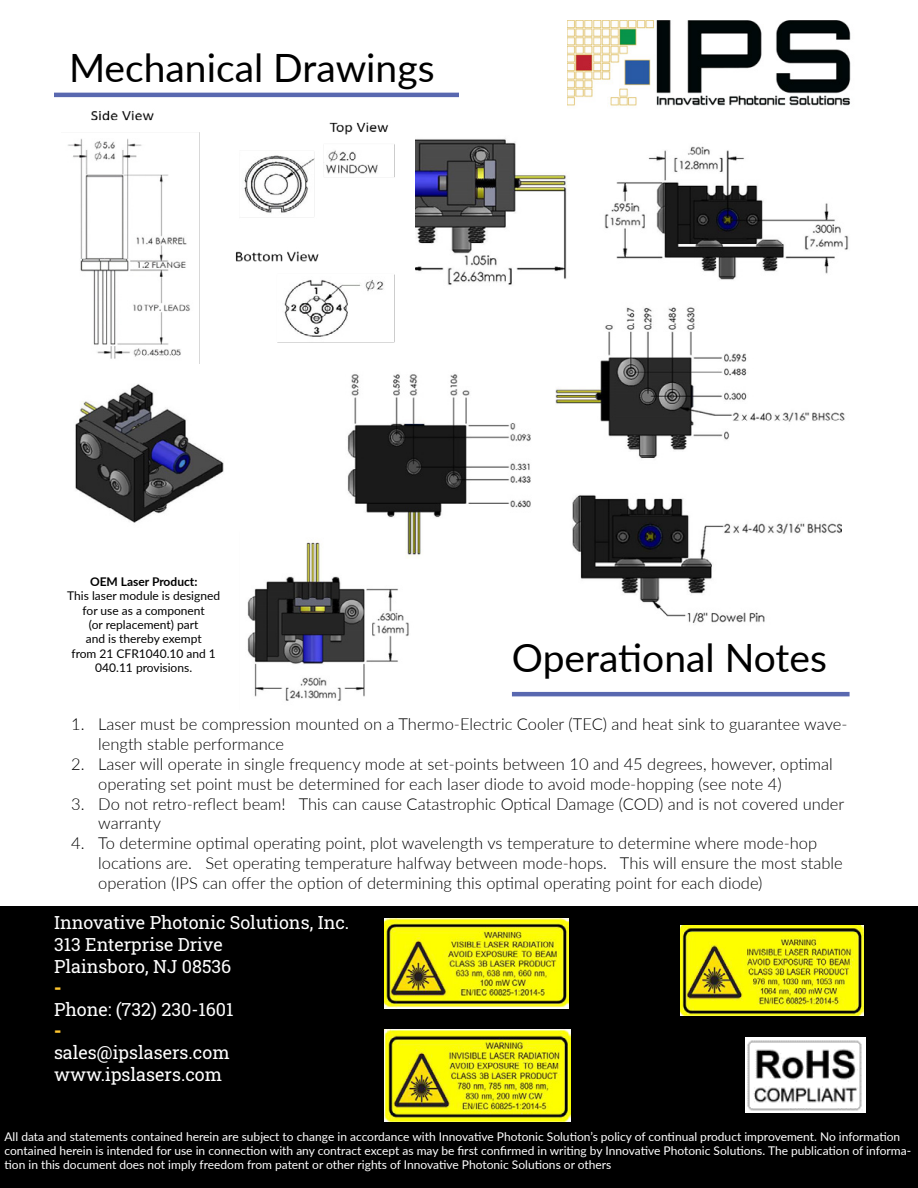
<style>
.page{position:relative;width:918px;height:1188px;background:#fff}
.page>*{position:absolute;margin:0;border:0;box-sizing:border-box;transform-origin:0 0}
.t1{font:39px "Lato";color:#000}
.t2{font:18px/21.6px "Roboto Slab";color:#fff}
.t3{font:18px "Roboto Slab";color:#ffc62f}
.t4{font:300 16.5px/19.8px "Lato";color:#000}
.t5{font:12px/14.4px "Lato";color:#fff}
.t6{font:12px/14.4px "Lato";color:#000;text-align:center}
.t7{font:700 12px "Lato";color:#000}
</style>
<div class="page">
<img style="left:67px;top:110px;width:328px;height:253px">
<div style="left:0;top:906px;width:918px;height:282px;background:#000"></div>
<img style="left:384px;top:918px;width:184px;height:90px">
<img style="left:384px;top:1030px;width:186px;height:92px">
<img style="left:680px;top:925px;width:184px;height:90px">
<hr style="left:54px;top:93px;width:405px;height:4px;background:#5968b0">
<hr style="left:512px;top:692px;width:338px;height:4px;background:#5968b0">
<img style="left:247px;top:542px;width:162px;height:159px">
<img style="left:415px;top:138px;width:153px;height:147px">
<img style="left:572px;top:495px;width:269px;height:128px">
<img style="left:604px;top:146px;width:245px;height:134px">
<img style="left:75px;top:384px;width:149px;height:139px">
<img style="left:340px;top:374px;width:191px;height:184px">
<img style="left:555px;top:307px;width:290px;height:152px">
<img style="left:746px;top:1038px;width:120px;height:75px">
<img style="left:567px;top:20px;width:284px;height:86px">
<h1 class="t1" style="left:69px;top:40px;width:367px">Mechanical Drawings</h1>
<p class="t7" style="left:90px;top:573px;width:109px">OEM Laser Product:</p>
<p class="t6" style="left:67px;top:588px;width:154px">This laser module is designed for use as a component<br>(or replacement) part<br>and is thereby exempt<br>from 21 CFR1040.10 and 1<br>040.11 provisions.</p>
<h1 class="t1" style="left:512px;top:630px;width:317px">Operational Notes</h1>
<p class="t4" style="left:98px;top:714px;width:751px;text-indent:-27px">1. Laser must be compression mounted on a Thermo-Electric Cooler (TEC) and heat sink to guarantee wave&shy;length stable performance</p>
<p class="t4" style="left:98px;top:754px;width:736px;text-indent:-27px">2. Laser will operate in single frequency mode at set-points between 10 and 45 degrees, however, optimal operating set point must be determined for each laser diode to avoid mode-hopping (see note 4)</p>
<p class="t4" style="left:98px;top:793px;width:748px;text-indent:-27px">3. Do not retro-reflect beam! This can cause Catastrophic Optical Damage (COD) and is not covered under warranty</p>
<p class="t4" style="left:98px;top:833px;width:746px;text-indent:-27px">4. To determine optimal operating point, plot wavelength vs temperature to determine where mode-hop locations are. Set operating temperature halfway between mode-hops. This will ensure the most stable operation (IPS can offer the option of determining this optimal operating point for each diode)</p>
<p class="t2" style="left:54px;top:912px;width:297px">Innovative Photonic Solutions, Inc.<br>313 Enterprise Drive<br>Plainsboro, NJ 08536</p>
<p class="t3" style="left:54px;top:975px;width:9px">-</p>
<p class="t2" style="left:54px;top:998px;width:181px">Phone: (732) 230-1601</p>
<p class="t3" style="left:54px;top:1018px;width:9px">-</p>
<p class="t2" style="left:54px;top:1041px;width:177px">sales@ipslasers.com www.ipslasers.com</p>
<p class="t5" style="left:4px;top:1129px;width:908px">All data and statements contained herein are subject to change in accordance with Innovative Photonic Solution’s policy of continual product improvement. No information contained herein is intended for use in connection with any contract except as may be first confirmed in writing by Innovative Photonic Solutions. The publication of informa&shy;tion in this document does not imply freedom from patent or other rights of Innovative Photonic Solutions or others</p>
</div>
